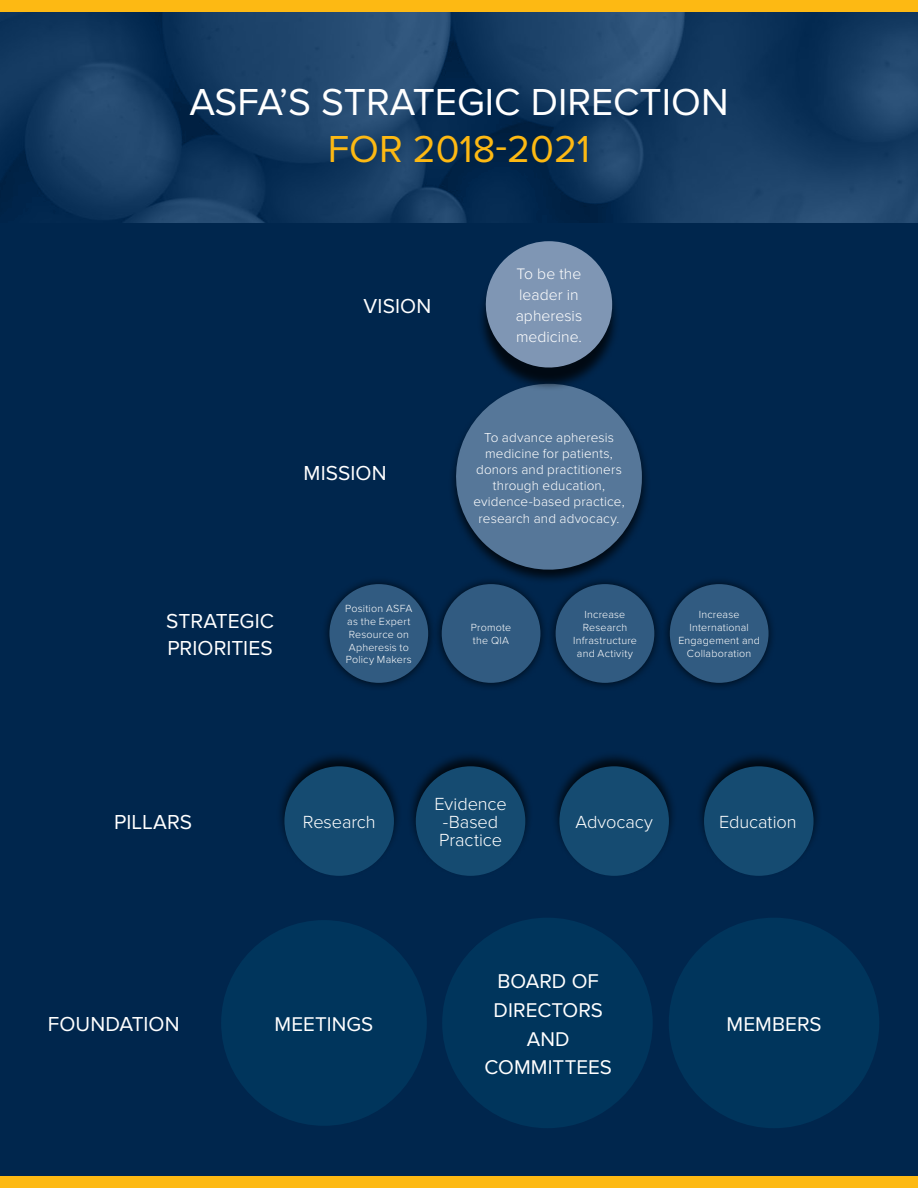
<style>
.page{position:relative;width:918px;height:1188px;background:#fff}
.page>*{position:absolute;margin:0;border:0;box-sizing:border-box;transform-origin:0 0}
.t1{font:39px "Proxima Nova";color:#fff}
.t2{font:39px "Proxima Nova";color:#fdb913}
.t3{font:21px/27px "Proxima Nova";letter-spacing:.005em;color:#fff}
.t4{font:20.7px/29px "Proxima Nova";letter-spacing:.005em;color:#fff;text-align:center}
.t5{font:300 18.15px/18.1px "Proxima Nova";letter-spacing:-.005em;color:#fff}
.t6{font:300 15.75px/21px "Proxima Nova";letter-spacing:.005em;color:#fff}
.t7{font:300 13.5px/16.2px "Proxima Nova";letter-spacing:.01em;color:#fff;text-align:center}
.t8{font:300 10.65px/12.9px "Proxima Nova";letter-spacing:.02em;color:#fff}
</style>
<div class="page">
<div style="left:0;top:222px;width:918px;height:954px;background:#00264d"></div>
<svg style="left:0;top:12px;width:918px;height:210px;background:#153b61"></svg>
<div style="left:0;top:0;width:918px;height:12px;background:#fdb913"></div>
<div style="left:0;top:1176px;width:918px;height:12px;background:#fdb913"></div>
<div style="left:447px;top:382px;width:204px;height:203px;background:#000;opacity:.75"></div>
<svg style="left:447px;top:384px;width:195px;height:191px"></svg>
<div style="left:477px;top:247px;width:143px;height:144px;background:#000;opacity:.75"></div>
<svg style="left:477px;top:241px;width:135px;height:136px"></svg>
<div style="left:321px;top:575px;width:115px;height:116px;background:#000;opacity:.75"></div>
<div style="left:329px;top:584px;width:99px;height:99px;background:#315b81;border-radius:50%"></div>
<div style="left:433px;top:575px;width:116px;height:116px;background:#000;opacity:.75"></div>
<div style="left:442px;top:584px;width:98px;height:99px;background:#315b81;border-radius:50%"></div>
<div style="left:547px;top:575px;width:115px;height:116px;background:#000;opacity:.75"></div>
<div style="left:556px;top:584px;width:98px;height:99px;background:#315b81;border-radius:50%"></div>
<div style="left:661px;top:575px;width:116px;height:116px;background:#000;opacity:.75"></div>
<div style="left:670px;top:584px;width:99px;height:99px;background:#315b81;border-radius:50%"></div>
<div style="left:221px;top:920px;width:206px;height:206px;background:#00355c;border-radius:50%"></div>
<div style="left:442px;top:918px;width:211px;height:210px;background:#00355c;border-radius:50%"></div>
<div style="left:669px;top:918px;width:210px;height:210px;background:#00355c;border-radius:50%"></div>
<div style="left:276px;top:751px;width:126px;height:127px;background:#000;opacity:.75"></div>
<div style="left:284px;top:766px;width:110px;height:110px;background:#154b71;border-radius:50%"></div>
<div style="left:695px;top:751px;width:127px;height:127px;background:#000;opacity:.75"></div>
<div style="left:704px;top:766px;width:110px;height:110px;background:#154b71;border-radius:50%"></div>
<div style="left:551px;top:751px;width:126px;height:127px;background:#000;opacity:.75"></div>
<div style="left:559px;top:766px;width:110px;height:110px;background:#154b71;border-radius:50%"></div>
<div style="left:407px;top:751px;width:127px;height:127px;background:#000;opacity:.75"></div>
<div style="left:416px;top:766px;width:109px;height:110px;background:#154b71;border-radius:50%"></div>
<h1 class="t1" style="left:189px;top:80px;width:541px">ASFA’S STRATEGIC DIRECTION</h1>
<h1 class="t2" style="left:328px;top:126px;width:264px">FOR 2018-2021</h1>
<h2 class="t3" style="left:364px;top:293px;width:69px">VISION</h2>
<h2 class="t3" style="left:303px;top:460px;width:85px">MISSION</h2>
<h2 class="t3" style="left:166px;top:609px;width:109px">STRATEGIC<br>PRIORITIES</h2>
<p class="t8" style="left:345px;top:602px;width:69px">Position ASFA as the Expert<br>Resource on<br>Apheresis to<br>Policy Makers</p>
<h3 class="t6" style="left:516px;top:264px;width:68px">To be the leader in apheresis medicine.</h3>
<p class="t7" style="left:473px;top:429px;width:153px">To advance apheresis medicine for patients, donors and practitioners through education, evidence-based practice, research and advocacy.</p>
<p class="t8" style="left:471px;top:622px;width:42px">Promote the QIA</p>
<p class="t8" style="left:573px;top:609px;width:65px;text-align:center">Increase<br>Research<br>Infrastructure and Activity</p>
<p class="t8" style="left:678px;top:609px;width:83px;text-align:center">Increase<br>International<br>Engagement and<br>Collaboration</p>
<h2 class="t3" style="left:114px;top:810px;width:80px">PILLARS</h2>
<h3 class="t5" style="left:434px;top:795px;width:74px">Evidence -Based<br>Practice</h3>
<h3 class="t5" style="left:303px;top:814px;width:74px">Research</h3>
<h3 class="t5" style="left:575px;top:814px;width:79px">Advocacy</h3>
<h3 class="t5" style="left:719px;top:814px;width:79px">Education</h3>
<h3 class="t4" style="left:484px;top:967px;width:129px">BOARD OF<br>DIRECTORS<br>AND<br>COMMITTEES</h3>
<h2 class="t3" style="left:48px;top:1011px;width:133px">FOUNDATION</h2>
<h3 class="t4" style="left:727px;top:1010px;width:97px">MEMBERS</h3>
<h3 class="t4" style="left:275px;top:1010px;width:100px">MEETINGS</h3>
</div>
